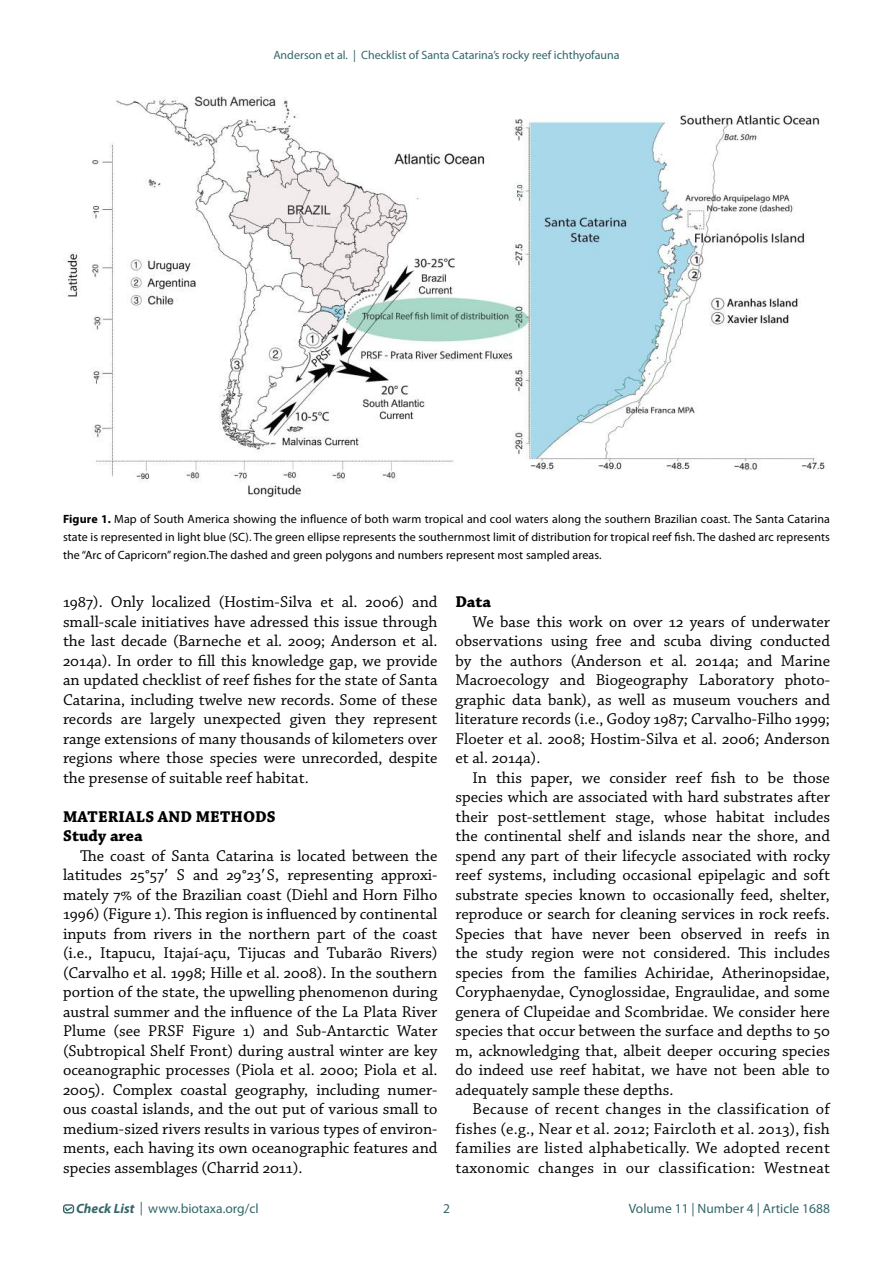
<style>
.page{position:relative;width:893px;height:1263px;background:#fff}
.page>*{position:absolute;margin:0;border:0;box-sizing:border-box;transform-origin:0 0}
.t1{font:16.5px/19.5px "Chaparral Pro";color:#000;text-align:justify}
.t2{font:700 16.5px/19.5px "Chaparral Pro";color:#000}
.t3{font:13.5px "Myriad Pro";color:#336769}
.t4{font:12px/18px "Myriad Pro";letter-spacing:.01em;color:#000;text-align:justify}
.t5{font:12px "Myriad Pro";color:#336769}
.s1{font-weight:700}
.s2{font-family:"Times New Roman"}
.s3{font-weight:700;font-style:italic}
</style>
<div class="page">
<div style="left:63px;top:1204px;width:11px;height:9px;border:1px solid #336767;border-radius:2px"></div>
<svg style="left:64px;top:1206px;width:9px;height:6px"></svg>
<img style="left:64px;top:96px;width:761px;height:400px">
<p class="t5" style="left:273px;top:47px;width:348px">Anderson et al. | Checklist of Santa Catarina’s rocky reef ichthyofauna</p>
<p class="t4" style="left:63px;top:510px;width:768px"><span class="s1">Figure 1.</span> Map of South America showing the influence of both warm tropical and cool waters along the southern Brazilian coast. The Santa Catarina state is represented in light blue (SC). The green ellipse represents the southernmost limit of distribution for tropical reef fish. The dashed arc represents the “Arc of Capricorn” region.The dashed and green polygons and numbers represent most sampled areas.</p>
<p class="t1" style="left:63px;top:593px;width:376px">1987). Only localized (Hostim-Silva et al. 2006) and small-scale initiatives have adressed this issue through the last decade (Barneche et al. 2009; Anderson et al.<br>2014a). In order to fill this knowledge gap, we provide an updated checklist of reef fishes for the state of Santa Catarina, including twelve new records. Some of these records are largely unexpected given they represent range extensions of many thousands of kilometers over regions where those species were unrecorded, despite the presense of suitable reef habitat.</p>
<p class="t2" style="left:63px;top:807px;width:214px">MATERIALS AND METHODS<br>Study area</p>
<p class="t1" style="left:63px;top:846px;width:376px;text-indent:17px">The coast of Santa Catarina is located between the latitudes 25°57<span class="s2">′</span> S and 29°23<span class="s2">′</span> S, representing approxi&shy;mately 7% of the Brazilian coast (Diehl and Horn Filho 1996) (Figure 1). This region is influenced by continental inputs from rivers in the northern part of the coast (i.e., Itapucu, Itajaí-açu, Tijucas and Tubarão Rivers) (Carvalho et al. 1998; Hille et al. 2008). In the southern portion of the state, the upwelling phenomenon during austral summer and the influence of the La Plata River Plume (see PRSF Figure 1) and Sub-Antarctic Water (Subtropical Shelf Front) during austral winter are key oceanographic processes (Piola et al. 2000; Piola et al.<br>2005). Complex coastal geography, including numer&shy;ous coastal islands, and the out put of various small to medium-sized rivers results in various types of environ&shy;ments, each having its own oceanographic features and species assemblages (Charrid 2011).</p>
<p class="t2" style="left:455px;top:593px;width:37px">Data</p>
<p class="t1" style="left:455px;top:612px;width:376px;text-indent:17px">We base this work on over 12 years of underwater observations using free and scuba diving conducted by the authors (Anderson et al. 2014a; and Marine Macroecology and Biogeography Laboratory photo&shy;graphic data bank), as well as museum vouchers and literature records (i.e., Godoy 1987; Carvalho-Filho 1999; Floeter et al. 2008; Hostim-Silva et al. 2006; Anderson et al. 2014a).</p>
<p class="t1" style="left:455px;top:768px;width:376px;text-indent:17px">In this paper, we consider reef fish to be those species which are associated with hard substrates after their post-settlement stage, whose habitat includes the continental shelf and islands near the shore, and spend any part of their lifecycle associated with rocky reef systems, including occasional epipelagic and soft substrate species known to occasionally feed, shelter, reproduce or search for cleaning services in rock reefs.<br>Species that have never been observed in reefs in the study region were not considered. This includes species from the families Achiridae, Atherinopsidae, Coryphaenydae, Cynoglossidae, Engraulidae, and some genera of Clupeidae and Scombridae. We consider here species that occur between the surface and depths to 50 m, acknowledging that, albeit deeper occuring species do indeed use reef habitat, we have not been able to adequately sample these depths.</p>
<p class="t1" style="left:455px;top:1100px;width:376px;text-indent:17px">Because of recent changes in the classification of fishes (e.g., Near et al. 2012; Faircloth et al. 2013), fish families are listed alphabetically. We adopted recent taxonomic changes in our classification: Westneat</p>
<p class="t3" style="left:76px;top:1200px;width:184px"><span class="s3">Check List</span> | www.biotaxa.org/cl</p>
<p class="t3" style="left:443px;top:1200px;width:8px">2</p>
<p class="t3" style="left:629px;top:1200px;width:203px">Volume 11 | Number 4 | Article 1688</p>
</div>
